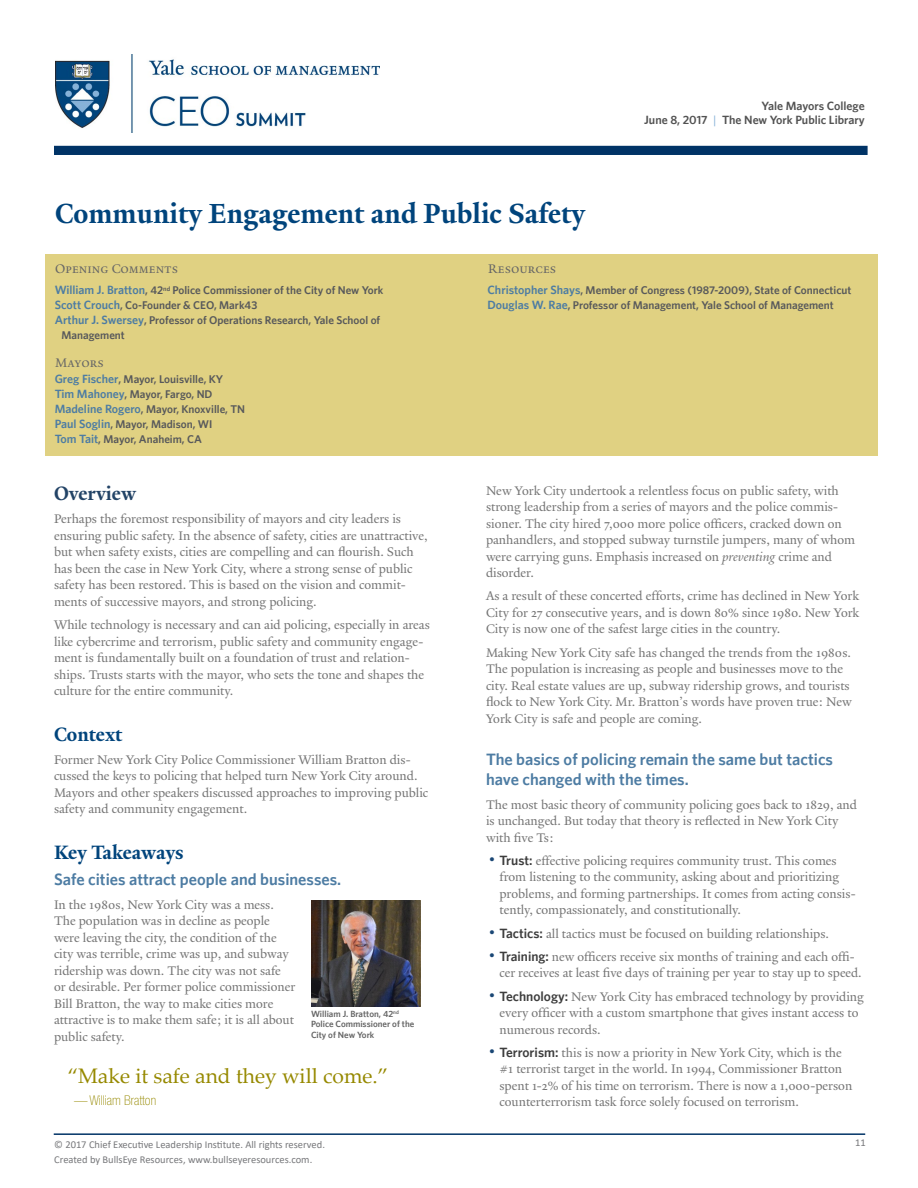
<style>
.page{position:relative;width:918px;height:1188px;background:#fff}
.page>*{position:absolute;margin:0;border:0;box-sizing:border-box;transform-origin:0 0}
.t1{font:700 30px "Yale Design";color:#00447c}
.t2{font:21px "Palatino Linotype";color:#968900}
.t3{font:700 21px "Yale Design";color:#00447c}
.t4{font:700 21px "Yale Admin";color:#224366}
.t5{font:600 16.5px/19.8px "Whitney";color:#4d7ca3}
.t6{font:13.5px/16.5px "Yale Design";color:#757575}
.t7{font:13.5px "Yale Design Small Cap";color:#666}
.t8{font:100 condensed 13.5px "Helvetica Neue LT Std";color:#968900}
.t9{font:600 12px/14.4px "Whitney";color:#525252;text-align:right}
.t10{font:600 11.25px/15px "Whitney";color:#58595b}
.t11{font:10.5px "Calibri";color:#77787b}
.t12{font:600 9px/10.8px "Whitney";color:#666}
.s1{font-family:"Yale Design";font-weight:700;color:#87b2d8}
.s2{font-size:12px;color:#4d7ca3}
.s3{font-style:italic}
.s4{font-size:22.5px;color:#1a4775}
.s5{font-family:"Whitney";font-weight:600;color:#3d3d3d}
</style>
<div class="page">
<hr style="left:54px;top:1133px;width:811px;height:2px;background:#036">
<div style="left:54px;top:146px;width:814px;height:9px;background:#036"></div>
<img style="left:56px;top:54px;width:324px;height:78px">
<div style="left:45px;top:254px;width:833px;height:202px;background:#e0d182"></div>
<img style="left:311px;top:900px;width:109px;height:106px">
<h1 class="t1" style="left:55px;top:195px;width:532px">Community Engagement and Public Safety</h1>
<p class="t7" style="left:55px;top:260px;width:125px">Opening Comments</p>
<p class="t7" style="left:488px;top:260px;width:70px">Resources</p>
<p class="t9" style="left:644px;top:98px;width:222px">Yale Mayors College<br>June 8, 2017 <span class="s1">|</span> The New York Public Library</p>
<p class="t10" style="left:55px;top:283px;width:330px"><span class="s2">William J. Bratton</span>, 42<sup>nd</sup> Police Commissioner of the City of New York<br><span class="s2">Scott Crouch</span>, Co-Founder &amp; CEO</p>
<p class="t10" style="left:214px;top:298px;width:45px">, Mark43</p>
<p class="t10" style="left:55px;top:313px;width:327px"><span class="s2">Arthur J. Swersey</span>, Professor of Operations Research, Yale School of</p>
<p class="t10" style="left:61px;top:328px;width:65px">Management</p>
<p class="t10" style="left:55px;top:371px;width:184px"><span class="s2">Greg Fischer</span>, Mayor, Louisville, KY <span class="s2">Tim Mahoney</span>, Mayor, Fargo, ND <span class="s2">Madeline Rogero</span>, Mayor, Knoxville, TN <span class="s2">Paul Soglin</span>, Mayor, Madison, WI<br><span class="s2">Tom Tait</span>, Mayor, Anaheim, CA</p>
<p class="t7" style="left:55px;top:355px;width:50px">Mayors</p>
<h2 class="t4" style="left:54px;top:481px;width:84px">Overview</h2>
<p class="t6" style="left:54px;top:511px;width:375px">Perhaps the foremost responsibility of mayors and city leaders is ensuring public safety. In the absence of safety, cities are unattractive, but when safety exists, cities are compelling and can flourish. Such has been the case in New York City, where a strong sense of public safety has been restored. This is based on the vision and commit&shy;ments of successive mayors, and strong policing.</p>
<p class="t6" style="left:54px;top:617px;width:377px">While technology is necessary and can aid policing, especially in areas like cybercrime and terrorism, public safety and community engage&shy;ment is fundamentally built on a foundation of trust and relation&shy;ships. Trusts starts with the mayor, who sets the tone and shapes the culture for the entire community.</p>
<h2 class="t3" style="left:54px;top:721px;width:70px">Context</h2>
<p class="t6" style="left:54px;top:751px;width:376px">Former New York City Police Commissioner William Bratton dis&shy;cussed the keys to policing that helped turn New York City around.<br>Mayors and other speakers discussed approaches to improving public safety and community engagement.</p>
<h2 class="t3" style="left:54px;top:840px;width:131px">Key Takeaways</h2>
<p class="t5" style="left:54px;top:869px;width:289px">Safe cities attract people and businesses.</p>
<p class="t6" style="left:54px;top:896px;width:243px">In the 1980s, New York City was a mess.<br>The population was in decline as people were leaving the city, the condition of the city was terrible, crime was up, and subway ridership was down. The city was not safe or desirable. Per former police commissioner Bill Bratton, the way to make cities more attractive is to make them safe; it is all about public safety.</p>
<h2 class="t2" style="left:68px;top:1060px;width:322px">“Make it safe and they will come.”</h2>
<p class="t8" style="left:74px;top:1093px;width:83px">—William Bratton</p>
<p class="t12" style="left:311px;top:1008px;width:105px">William J. Bratton, 42<sup>nd<br></sup>Police Commissioner of the<br>City of New York</p>
<p class="t10" style="left:487px;top:282px;width:366px"><span class="s2">Christopher Shays</span>, Member of Congress (1987-2009), State of Connecticut<br><span class="s2">Douglas W. Rae</span>, Professor of Management, Yale School of Management</p>
<p class="t6" style="left:486px;top:482px;width:371px">New York City undertook a relentless focus on public safety, with strong leadership from a series of mayors and the police commis&shy;sioner. The city hired 7,000 more police officers, cracked down on panhandlers, and stopped subway turnstile jumpers, many of whom were carrying guns. Emphasis increased on <span class="s3">preventing</span> crime and disorder.</p>
<p class="t6" style="left:486px;top:588px;width:375px;text-align:justify">As a result of these concerted efforts, crime has declined in New York City for 27 consecutive years, and is down 80% since 1980. New York City is now one of the safest large cities in the country.</p>
<p class="t6" style="left:486px;top:644px;width:367px">Making New York City safe has changed the trends from the 1980s.<br>The population is increasing as people and businesses move to the city. Real estate values are up, subway ridership grows, and tourists flock to New York City. Mr. Bratton’s words have proven true: New York City is safe and people are coming.</p>
<p class="t5" style="left:486px;top:749px;width:349px">The basics of policing remain the same but tactics have changed with the times.</p>
<p class="t6" style="left:486px;top:796px;width:372px">The most basic theory of community policing goes back to 1829, and is unchanged. But today that theory is reflected in New York City with five Ts:</p>
<p class="t6" style="left:500px;top:852px;width:358px;text-indent:-14px"><span class="s4">•</span> <span class="s5">Trust:</span> effective policing requires community trust. This comes from listening to the community, asking about and prioritizing problems, and forming partnerships. It comes from acting consis&shy;tently, compassionately, and constitutionally.</p>
<p class="t6" style="left:486px;top:925px;width:345px"><span class="s4">•</span> <span class="s5">Tactics:</span> all tactics must be focused on building relationships.</p>
<p class="t6" style="left:500px;top:948px;width:364px;text-indent:-14px"><span class="s4">•</span> <span class="s5">Training:</span> new officers receive six months of training and each offi&shy;cer receives at least five days of training per year to stay up to speed.</p>
<p class="t6" style="left:500px;top:988px;width:366px;text-indent:-14px"><span class="s4">•</span> <span class="s5">Technology:</span> New York City has embraced technology by providing every officer with a custom smartphone that gives instant access to numerous records.</p>
<p class="t6" style="left:500px;top:1044px;width:354px;text-indent:-14px"><span class="s4">•</span> <span class="s5">Terrorism:</span> this is now a priority in New York City, which is the #1 terrorist target in the world. In 1994, Commissioner Bratton spent 1-2% of his time on terrorism. There is now a 1,000-person counterterrorism task force solely focused on terrorism.</p>
<p class="t11" style="left:54px;top:1137px;width:272px">© 2017 Chief Executive Leadership Institute. All rights reserved.</p>
<p class="t11" style="left:855px;top:1135px;width:12px">11</p>
<p class="t11" style="left:54px;top:1152px;width:260px">Created by BullsEye Resources, www.bullseyeresources.com.</p>
</div>
